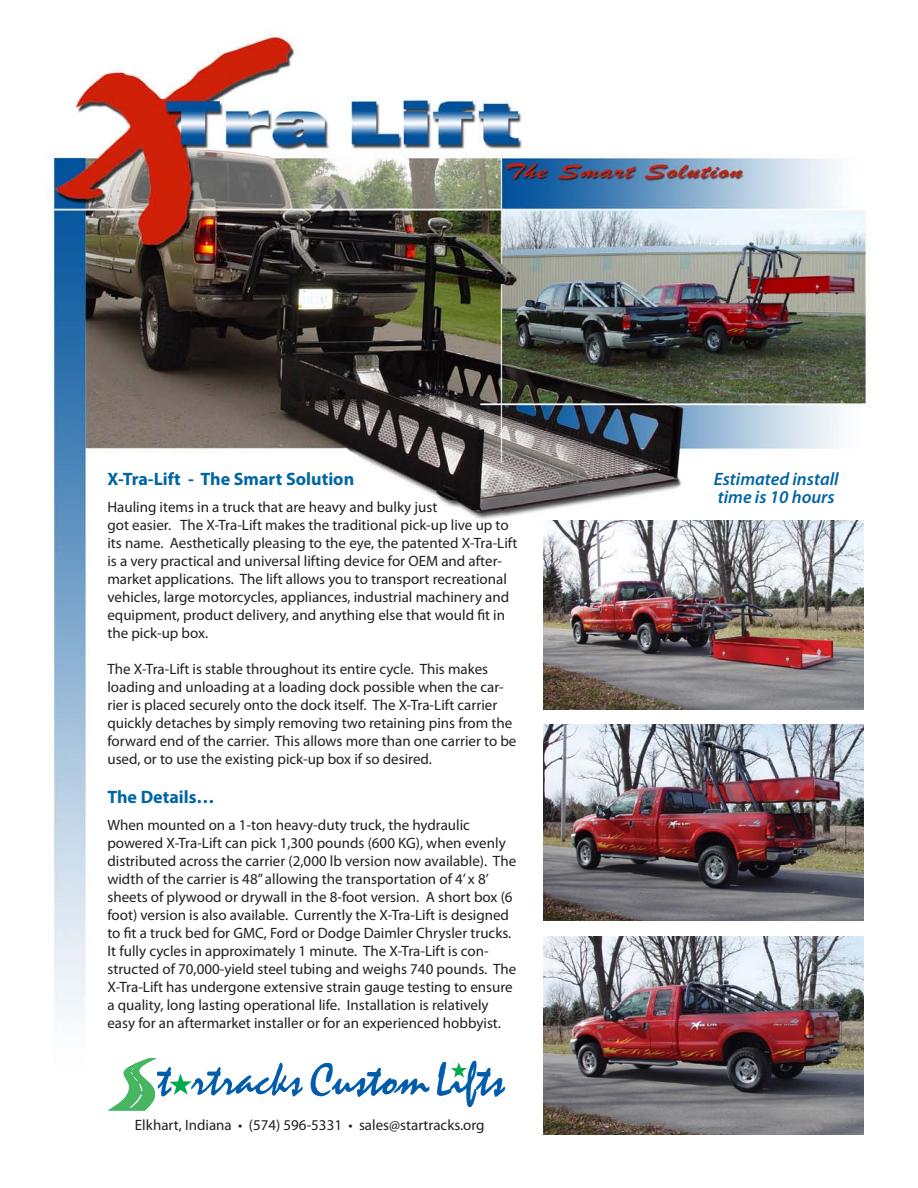
<style>
.page{position:relative;width:918px;height:1188px;background:#fff}
.page>*{position:absolute;margin:0;border:0;box-sizing:border-box;transform-origin:0 0}
.t1{font:45.15px "Mistral";color:#015dab}
.t2{font:700 18px "Myriad Pro";color:#0065a4}
.t3{font:italic 600 18px "Myriad Pro";color:#0065a4}
.t4{font:15px/18px "Myriad Pro";color:#231f20}
</style>
<div class="page">
<img style="left:50px;top:27px;width:820px;height:1080px">
<img style="left:544px;top:521px;width:320px;height:188px">
<img style="left:544px;top:725px;width:320px;height:195px">
<img style="left:544px;top:937px;width:320px;height:197px">
<svg style="left:108px;top:1058px;width:195px;height:53px"></svg>
<svg style="left:451px;top:1062px;width:16px;height:16px"></svg>
<p class="t2" style="left:107px;top:467px;width:248px">X-Tra-Lift - The Smart Solution</p>
<p class="t4" style="left:107px;top:497px;width:411px">Hauling items in a truck that are heavy and bulky just<br>got easier. The X-Tra-Lift makes the traditional pick-up live up to its name. Aesthetically pleasing to the eye, the patented X-Tra-Lift is a very practical and universal lifting device for OEM and after&shy;market applications. The lift allows you to transport recreational vehicles, large motorcycles, appliances, industrial machinery and equipment, product delivery, and anything else that would fit in the pick-up box.</p>
<p class="t4" style="left:107px;top:659px;width:411px">The X-Tra-Lift is stable throughout its entire cycle. This makes loading and unloading at a loading dock possible when the car&shy;rier is placed securely onto the dock itself. The X-Tra-Lift carrier quickly detaches by simply removing two retaining pins from the forward end of the carrier. This allows more than one carrier to be used, or to use the existing pick-up box if so desired.</p>
<p class="t2" style="left:107px;top:785px;width:108px">The Details…</p>
<p class="t4" style="left:107px;top:816px;width:410px">When mounted on a 1-ton heavy-duty truck, the hydraulic powered X-Tra-Lift can pick 1,300 pounds (600 KG), when evenly distributed across the carrier (2,000 lb version now available). The width of the carrier is 48” allowing the transportation of 4’ x 8’ sheets of plywood or drywall in the 8-foot version. A short box (6 foot) version is also available. Currently the X-Tra-Lift is designed to fit a truck bed for GMC, Ford or Dodge Daimler Chrysler trucks.<br>It fully cycles in approximately 1 minute. The X-Tra-Lift is con&shy;structed of 70,000-yield steel tubing and weighs 740 pounds. The X-Tra-Lift has undergone extensive strain gauge testing to ensure a quality, long lasting operational life. Installation is relatively easy for an aftermarket installer or for an experienced hobbyist.</p>
<p class="t1" style="left:310px;top:1053px;width:195px">Custom Lifts</p>
<p class="t4" style="left:135px;top:1116px;width:351px">Elkhart, Indiana • (574) 596-5331 • sales@startracks.org</p>
<p class="t3" style="left:714px;top:467px;width:126px">Estimated install</p>
<p class="t3" style="left:718px;top:485px;width:118px">time is 10 hours</p>
</div>
